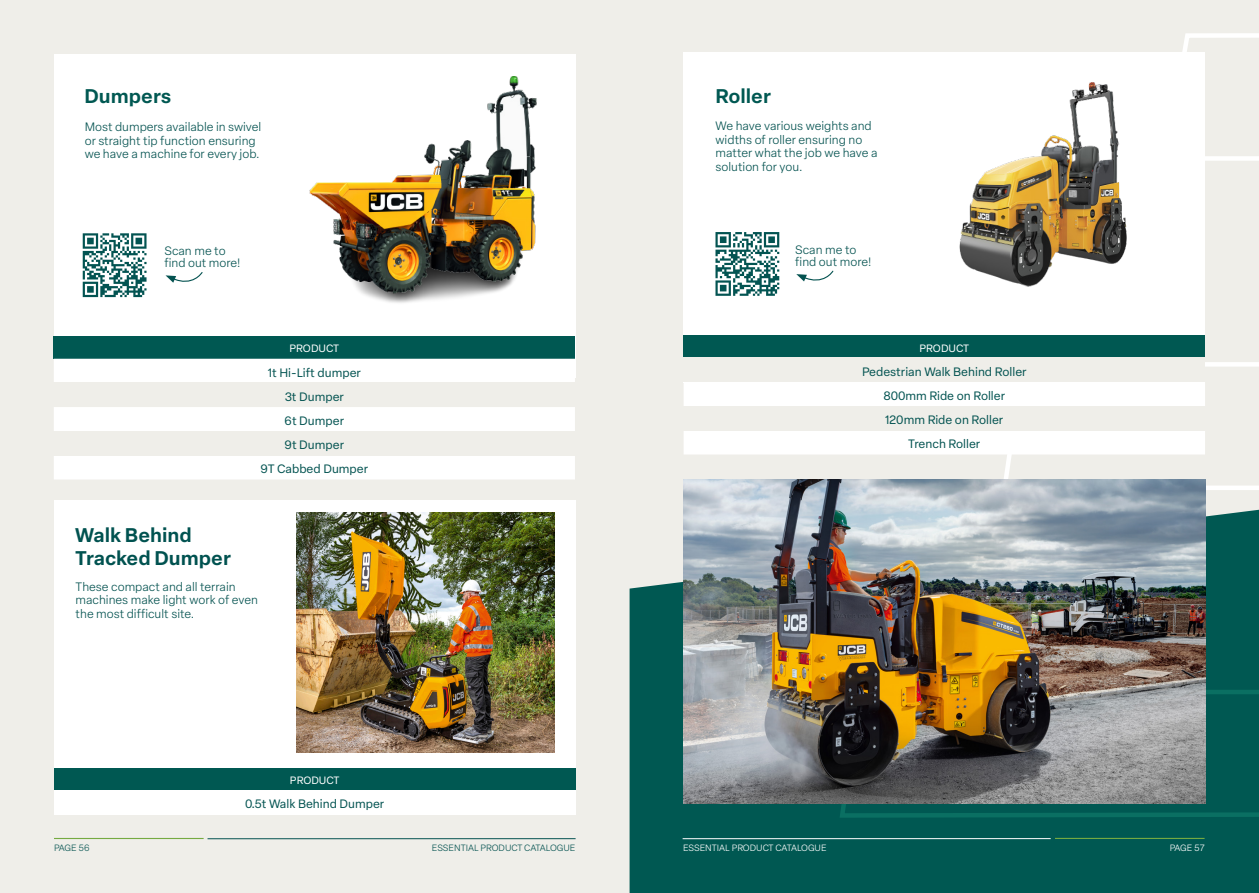
<style>
.page{position:relative;width:1259px;height:893px;background:#efeee9}
.page>*{position:absolute;margin:0;border:0;box-sizing:border-box;transform-origin:0 0}
.t1{font:600 19.5px "Elza Text";color:#005250}
.t2{font:600 19.5px "Elza Text";color:#005852}
.t3{font:300 12px/13.5px "Elza Text";color:#045250}
.t4{font:12px "Elza Text";color:#035351}
.t5{font:10.5px "Elza Text";color:#fff}
.t6{font:300 9px "Elza Text";color:#fff}
.t7{font:300 9px "Elza Text";color:#045250}
.t8{font:300 9px "Elza Text";letter-spacing:-.015em;color:#045350}
</style>
<div class="page">
<hr style="left:208px;top:838px;width:367px;height:1px;background:#045250">
<hr style="left:54px;top:838px;width:150px;height:1px;background:#75aa41">
<svg style="left:629px;top:510px;width:630px;height:383px;background:#1a6660"></svg>
<svg style="left:837px;top:687px;width:422px;height:133px;background:#095e57"></svg>
<svg style="left:1160px;top:33px;width:99px;height:128px"></svg>
<hr style="left:683px;top:838px;width:367px;height:1px;background:#fff">
<hr style="left:1055px;top:838px;width:149px;height:1px;background:#75aa41">
<div style="left:54px;top:54px;width:521px;height:323px;background:#fff"></div>
<img style="left:309px;top:76px;width:228px;height:227px">
<svg style="left:165px;top:272px;width:38px;height:11px"></svg>
<div style="left:54px;top:336px;width:521px;height:23px;background:#005852"></div>
<div style="left:54px;top:377px;width:521px;height:102px;background:#fff"></div>
<div style="left:54px;top:383px;width:521px;height:24px;background:#efeee9"></div>
<div style="left:54px;top:431px;width:521px;height:24px;background:#efeee9"></div>
<div style="left:54px;top:500px;width:521px;height:268px;background:#fff"></div>
<img style="left:296px;top:513px;width:258px;height:239px">
<div style="left:54px;top:768px;width:521px;height:22px;background:#005852"></div>
<div style="left:54px;top:790px;width:521px;height:25px;background:#fff"></div>
<div style="left:683px;top:53px;width:522px;height:330px;background:#fff"></div>
<img style="left:959px;top:82px;width:168px;height:205px">
<div style="left:683px;top:335px;width:522px;height:23px;background:#005852"></div>
<div style="left:683px;top:358px;width:522px;height:24px;background:#efeee9"></div>
<svg style="left:683px;top:362px;width:576px;height:130px"></svg>
<div style="left:683px;top:406px;width:522px;height:24px;background:#efeee9"></div>
<svg style="left:796px;top:270px;width:38px;height:12px"></svg>
<img style="left:683px;top:480px;width:522px;height:323px">
<svg style="left:83px;top:233px;width:63px;height:64px"></svg>
<svg style="left:715px;top:232px;width:64px;height:64px"></svg>
<p class="t2" style="left:84px;top:81px;width:88px">Dumpers</p>
<p class="t3" style="left:85px;top:120px;width:178px">Most dumpers available in swivel or straight tip function ensuring we have a machine for every job.</p>
<p class="t3" style="left:164px;top:243px;width:63px">Scan me to</p>
<p class="t3" style="left:164px;top:255px;width:78px">find out more!</p>
<p class="t1" style="left:75px;top:520px;width:118px">Walk Behind</p>
<p class="t1" style="left:75px;top:542px;width:157px">Tracked Dumper</p>
<p class="t5" style="left:290px;top:341px;width:51px">PRODUCT</p>
<p class="t4" style="left:268px;top:363px;width:95px">1t Hi-Lift dumper</p>
<p class="t4" style="left:285px;top:388px;width:61px">3t Dumper</p>
<p class="t4" style="left:285px;top:412px;width:61px">6t Dumper</p>
<p class="t4" style="left:285px;top:436px;width:61px">9t Dumper</p>
<p class="t4" style="left:260px;top:460px;width:109px">9T Cabbed Dumper</p>
<p class="t3" style="left:76px;top:579px;width:184px">These compact and all terrain machines make light work of even the most difficult site.</p>
<p class="t5" style="left:290px;top:773px;width:51px">PRODUCT</p>
<p class="t4" style="left:245px;top:795px;width:141px">0.5t Walk Behind Dumper</p>
<p class="t2" style="left:715px;top:81px;width:57px">Roller</p>
<p class="t3" style="left:715px;top:119px;width:164px">We have various weights and widths of roller ensuring no matter what the job we have a solution for you.</p>
<p class="t3" style="left:795px;top:242px;width:63px">Scan me to</p>
<p class="t3" style="left:795px;top:254px;width:78px">find out more!</p>
<p class="t5" style="left:919px;top:340px;width:51px">PRODUCT</p>
<p class="t4" style="left:862px;top:363px;width:166px">Pedestrian Walk Behind Roller</p>
<p class="t4" style="left:883px;top:387px;width:123px">800mm Ride on Roller</p>
<p class="t4" style="left:885px;top:411px;width:120px">120mm Ride on Roller</p>
<p class="t4" style="left:908px;top:435px;width:73px">Trench Roller</p>
<p class="t8" style="left:54px;top:842px;width:37px">PAGE 56</p>
<p class="t7" style="left:432px;top:842px;width:145px">ESSENTIAL PRODUCT CATALOGUE</p>
<p class="t6" style="left:683px;top:842px;width:145px">ESSENTIAL PRODUCT CATALOGUE</p>
<p class="t6" style="left:1169px;top:842px;width:36px">PAGE 57</p>
</div>
